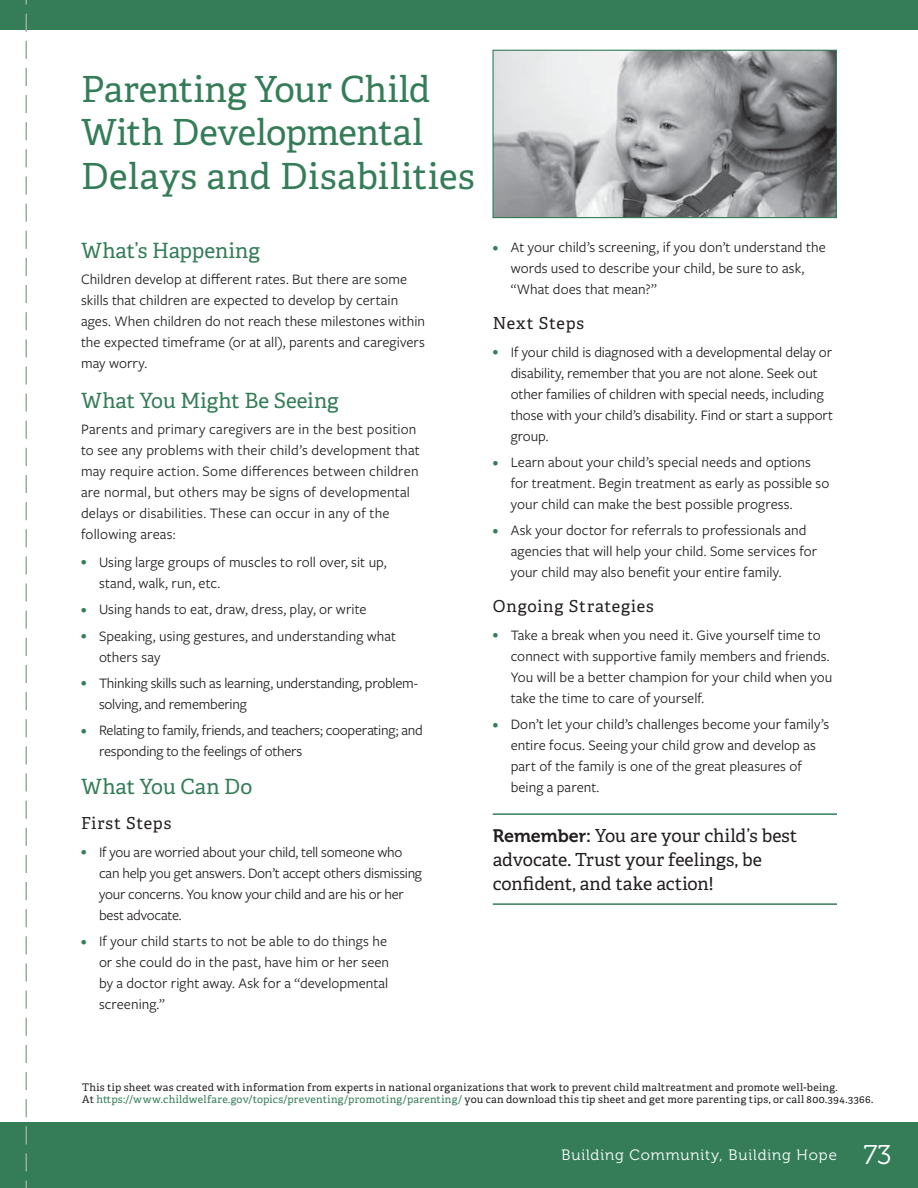
<style>
.page{position:relative;width:918px;height:1188px;background:#fff}
.page>*{position:absolute;margin:0;border:0;box-sizing:border-box;transform-origin:0 0}
.t1{font:36px/43.2px "Adelle PE";color:#347d58}
.t2{font:21px "Adelle PE";color:#347d58}
.t3{font:18px/24px "Adelle PE";color:#231f20}
.t4{font:16.5px "Adelle PE";letter-spacing:.05em;color:#231f20}
.t5{font:15px/21px "Freight Sans Pro";color:#231f20}
.t6{font:15px/21px "Freight Sans Pro";letter-spacing:-.02em;color:#231f20}
.t7{font:15px "Museo 300";letter-spacing:.06em;color:#fff}
.t8{font:10.5px/12px "Adelle PE";letter-spacing:.025em;color:#231f20}
.s1{font-size:12px;color:#347d58}
.s2{font-family:"Museo 700"}
.s3{color:#347d58}
.s4{font-size:27px}
</style>
<div class="page">
<div style="left:0;top:1123px;width:918px;height:65px;background:#347d58"></div>
<div style="left:0;top:0;width:918px;height:29px;background:#347d58"></div>
<svg style="left:26px;top:0;width:1px;height:1188px"></svg>
<hr style="left:493px;top:813px;width:344px;height:2px;background:#347d58">
<hr style="left:493px;top:903px;width:344px;height:2px;background:#347d58">
<img style="left:494px;top:52px;width:341px;height:164px">
<div style="left:492px;top:50px;width:345px;height:168px;border:1px solid #347d58"></div>
<h1 class="t1" style="left:81px;top:71px;width:395px">Parenting Your Child<br>With Developmental<br>Delays and Disabilities</h1>
<h2 class="t2" style="left:81px;top:241px;width:180px">What’s Happening</h2>
<p class="t5" style="left:81px;top:270px;width:346px">Children develop at different rates. But there are some skills that children are expected to develop by certain ages. When children do not reach these milestones within the expected timeframe (or at all), parents and caregivers may worry.</p>
<h2 class="t2" style="left:81px;top:391px;width:259px">What You Might Be Seeing</h2>
<p class="t5" style="left:81px;top:420px;width:340px">Parents and primary caregivers are in the best position to see any problems with their child’s development that may require action. Some differences between children are normal, but others may be signs of developmental delays or disabilities. These can occur in any of the following areas:</p>
<p class="t5" style="left:99px;top:553px;width:289px;text-indent:-18px"><span class="s1">•</span> Using large groups of muscles to roll over, sit up, stand, walk, run, etc.</p>
<p class="t5" style="left:81px;top:600px;width:287px"><span class="s1">•</span> Using hands to eat, draw, dress, play, or write</p>
<p class="t5" style="left:99px;top:627px;width:299px;text-indent:-18px"><span class="s1">•</span> Speaking, using gestures, and understanding what others say</p>
<p class="t6" style="left:99px;top:674px;width:321px;text-indent:-18px"><span class="s1">•</span> Thinking skills such as learning, understanding, problem&shy;solving, and remembering</p>
<p class="t6" style="left:99px;top:722px;width:325px;text-indent:-18px"><span class="s1">•</span> Relating to family, friends, and teachers; cooperating; and responding to the feelings of others</p>
<h2 class="t2" style="left:81px;top:778px;width:173px">What You Can Do</h2>
<p class="t4" style="left:81px;top:816px;width:92px">First Steps</p>
<p class="t6" style="left:99px;top:843px;width:325px;text-indent:-18px"><span class="s1">•</span> If you are worried about your child, tell someone who can help you get answers. Don’t accept others dismissing your concerns. You know your child and are his or her best advocate.</p>
<p class="t5" style="left:99px;top:932px;width:292px;text-indent:-18px"><span class="s1">•</span> If your child starts to not be able to do things he or she could do in the past, have him or her seen by a doctor right away. Ask for a “developmental screening.”</p>
<p class="t5" style="left:511px;top:238px;width:317px;text-indent:-18px"><span class="s1">•</span> At your child’s screening, if you don’t understand the words used to describe your child, be sure to ask, “What does that mean?”</p>
<p class="t4" style="left:493px;top:316px;width:93px">Next Steps</p>
<p class="t5" style="left:511px;top:343px;width:324px;text-indent:-18px"><span class="s1">•</span> If your child is diagnosed with a developmental delay or disability, remember that you are not alone. Seek out other families of children with special needs, including those with your child’s disability. Find or start a support group.</p>
<p class="t5" style="left:511px;top:453px;width:320px;text-indent:-18px"><span class="s1">•</span> Learn about your child’s special needs and options for treatment. Begin treatment as early as possible so your child can make the best possible progress.</p>
<p class="t5" style="left:511px;top:522px;width:308px;text-indent:-18px"><span class="s1">•</span> Ask your doctor for referrals to professionals and agencies that will help your child. Some services for your child may also benefit your entire family.</p>
<p class="t4" style="left:493px;top:599px;width:162px">Ongoing Strategies</p>
<p class="t5" style="left:511px;top:626px;width:323px;text-indent:-18px"><span class="s1">•</span> Take a break when you need it. Give yourself time to connect with supportive family members and friends.<br>You will be a better champion for your child when you take the time to care of yourself.</p>
<p class="t5" style="left:511px;top:715px;width:320px;text-indent:-18px"><span class="s1">•</span> Don’t let your child’s challenges become your family’s entire focus. Seeing your child grow and develop as part of the family is one of the great pleasures of being a parent.</p>
<p class="t3" style="left:493px;top:825px;width:306px"><span class="s2">Remember:</span> You are your child’s best advocate. Trust your feelings, be confident, and take action!</p>
<p class="t8" style="left:82px;top:1082px;width:793px">This tip sheet was created with information from experts in national organizations that work to prevent child maltreatment and promote well-being.<br>At <span class="s3">https://www.childwelfare.gov/topics/preventing/promoting/parenting/</span> you can download this tip sheet and get more parenting tips, or call 800.394.3366.</p>
<p class="t7" style="left:561px;top:1149px;width:332px">Building Community, Building Hope <span class="s4">73</span></p>
</div>
